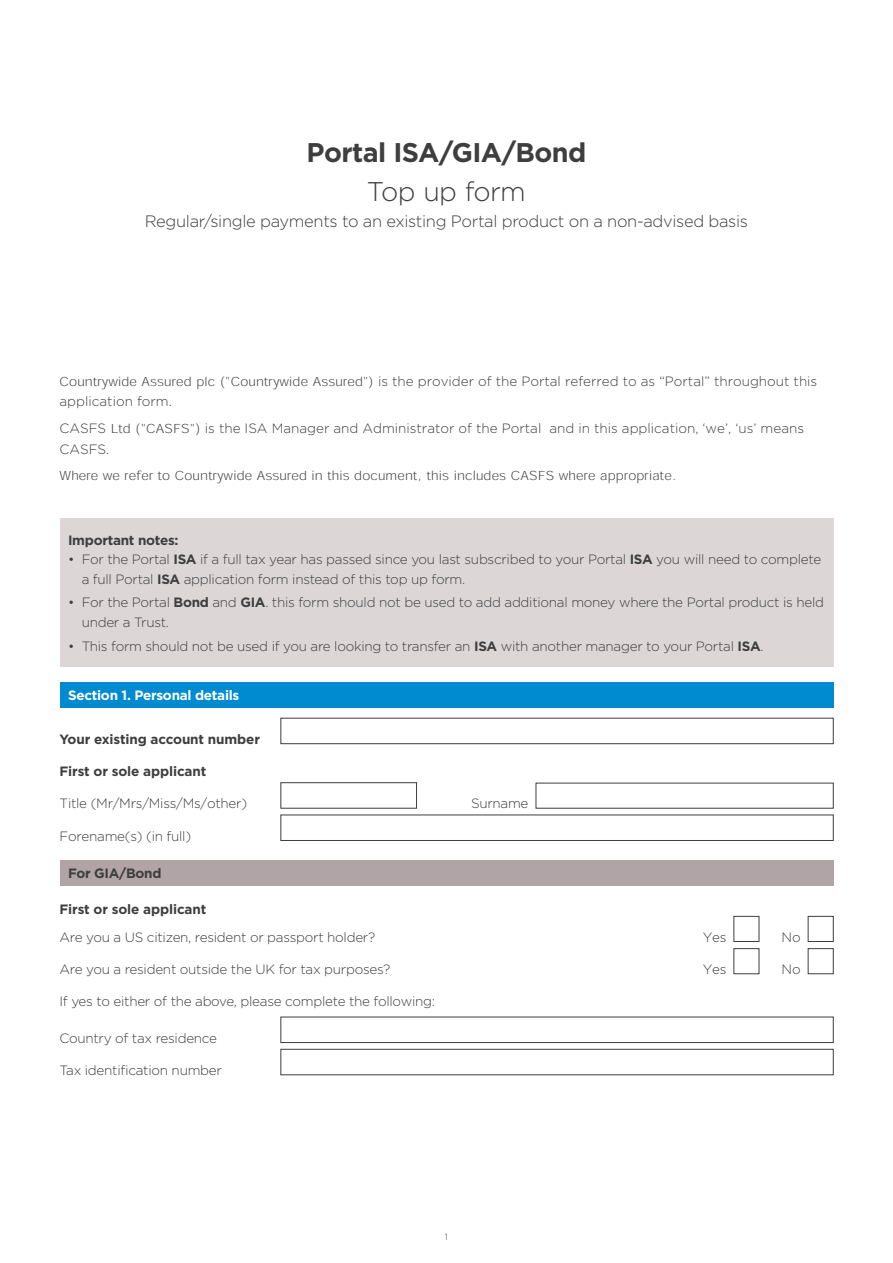
<style>
.page{position:relative;width:893px;height:1263px;background:#fff}
.page>*{position:absolute;margin:0;border:0;box-sizing:border-box;transform-origin:0 0}
.t1{font:700 27px "Gotham";letter-spacing:-.02em;color:#3e3e3f}
.t2{font:300 27px "Gotham";letter-spacing:-.025em;color:#3e3e3f}
.t3{font:300 16.5px "Gotham";letter-spacing:-.02em;color:#3e3e3f}
.t4{font:300 13.5px/19.5px "Gotham";letter-spacing:-.02em;color:#3e3e3f}
.t5{font:300 13.5px/20.1px "Gotham";color:#3e3e3f}
.t6{font:700 13.5px "Gotham";letter-spacing:-.01em;color:#3e3e3f}
.t7{font:700 13.5px "Gotham";letter-spacing:-.02em;color:#fff}
.t8{font:300 12.75px "Adobe Gothic Std";letter-spacing:.01em;color:#3e3e3f}
.t9{font:300 9px "Gotham";color:#3e3e3f}
.s1{font-family:"Adobe Gothic Std";font-size:12.75px}
.s2{font-weight:700}
</style>
<div class="page">
<div style="left:60px;top:518px;width:773px;height:149px;background:#dcd6d7"></div>
<div style="left:60px;top:682px;width:773px;height:25px;background:#008ad0"></div>
<div style="left:281px;top:718px;width:552px;height:26px;background:#fff;border:1px solid #3e3e3f"></div>
<div style="left:281px;top:782px;width:136px;height:26px;background:#fff;border:1px solid #3e3e3f"></div>
<div style="left:281px;top:815px;width:552px;height:26px;background:#fff;border:1px solid #3e3e3f"></div>
<div style="left:60px;top:860px;width:773px;height:26px;background:#b1a4a6"></div>
<div style="left:734px;top:916px;width:25px;height:26px;background:#fff;border:1px solid #3e3e3f"></div>
<div style="left:808px;top:916px;width:25px;height:26px;background:#fff;border:1px solid #3e3e3f"></div>
<div style="left:734px;top:948px;width:25px;height:26px;background:#fff;border:1px solid #3e3e3f"></div>
<div style="left:808px;top:948px;width:25px;height:26px;background:#fff;border:1px solid #3e3e3f"></div>
<div style="left:281px;top:1017px;width:552px;height:26px;background:#fff;border:1px solid #3e3e3f"></div>
<div style="left:281px;top:1049px;width:552px;height:26px;background:#fff;border:1px solid #3e3e3f"></div>
<h1 class="t1" style="left:307px;top:135px;width:281px">Portal ISA/GIA/Bond</h1>
<h1 class="t2" style="left:367px;top:175px;width:161px">Top up form</h1>
<p class="t3" style="left:145px;top:210px;width:605px">Regular/single payments to an existing Portal product on a non-advised basis</p>
<p class="t5" style="left:60px;top:371px;width:759px"><span class="s1">Countrywide Assured plc ("Countrywide Assured")</span> is the provider of the Portal referred to as “Portal” throughout this application form.</p>
<p class="t5" style="left:60px;top:418px;width:746px">CASFS <span class="s1">Ltd ("CASFS")</span> is the ISA Manager and Administrator of the Portal and in this application, ‘we’, ‘us’ means<br>CASFS.</p>
<p class="t8" style="left:60px;top:466px;width:619px">Where we refer to Countrywide Assured in this document, this includes CASFS where appropriate.</p>
<p class="t6" style="left:68px;top:531px;width:112px">Important notes:</p>
<p class="t4" style="left:82px;top:549px;width:741px;text-indent:-14px">• For the Portal <span class="s2">ISA</span> if a full tax year has passed since you last subscribed to your Portal <span class="s2">ISA</span> you will need to complete a full Portal <span class="s2">ISA</span> application form instead of this top up form.</p>
<p class="t4" style="left:82px;top:592px;width:744px;text-indent:-14px">• For the Portal <span class="s2">Bond</span> and <span class="s2">GIA</span>. this form should not be used to add additional money where the Portal product is held under a Trust.</p>
<p class="t4" style="left:68px;top:636px;width:697px">• This form should not be used if you are looking to transfer an <span class="s2">ISA</span> with another manager to your Portal <span class="s2">ISA</span>.</p>
<p class="t7" style="left:68px;top:686px;width:173px">Section 1. Personal details</p>
<p class="t6" style="left:60px;top:730px;width:202px">Your existing account number</p>
<p class="t6" style="left:60px;top:762px;width:148px">First or sole applicant</p>
<p class="t4" style="left:60px;top:793px;width:189px">Title (Mr/Mrs/Miss/Ms/other)</p>
<p class="t4" style="left:471px;top:793px;width:59px">Surname</p>
<p class="t4" style="left:60px;top:826px;width:133px">Forename(s) (in full)</p>
<p class="t6" style="left:68px;top:864px;width:95px">For GIA/Bond</p>
<p class="t6" style="left:60px;top:900px;width:148px">First or sole applicant</p>
<p class="t4" style="left:60px;top:927px;width:317px">Are you a US citizen, resident or passport holder?</p>
<p class="t4" style="left:703px;top:927px;width:25px">Yes</p>
<p class="t4" style="left:782px;top:927px;width:21px">No</p>
<p class="t4" style="left:60px;top:959px;width:332px">Are you a resident outside the UK for tax purposes?</p>
<p class="t4" style="left:703px;top:959px;width:25px">Yes</p>
<p class="t4" style="left:782px;top:959px;width:21px">No</p>
<p class="t4" style="left:60px;top:991px;width:377px">If yes to either of the above, please complete the following:</p>
<p class="t4" style="left:60px;top:1028px;width:159px">Country of tax residence</p>
<p class="t4" style="left:60px;top:1060px;width:164px">Tax identification number</p>
<p class="t9" style="left:445px;top:1231px;width:5px">1</p>
</div>
